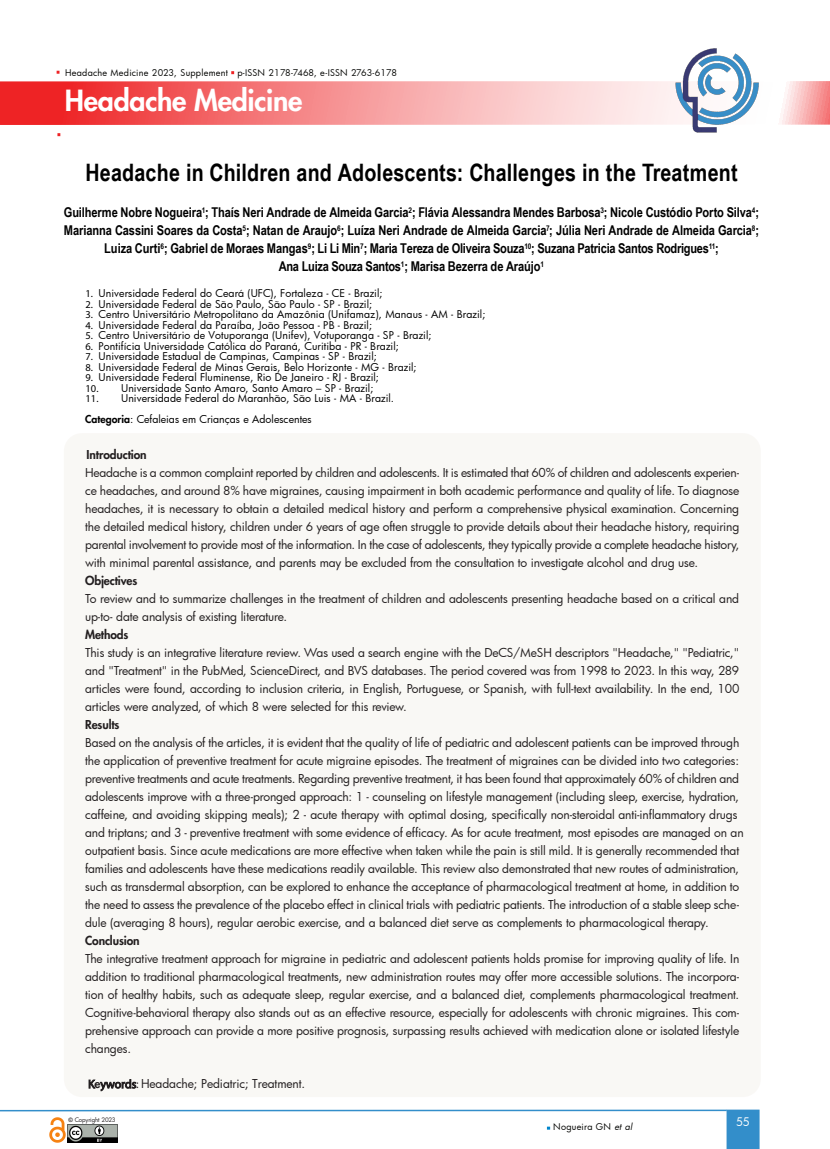
<style>
.page{position:relative;width:830px;height:1149px;background:#fff}
.page>*{position:absolute;margin:0;border:0;box-sizing:border-box;transform-origin:0 0}
.t1{font:800 28.5px "Futura";letter-spacing:-.01em;color:#fff}
.t2{font:700 24px "Arial Narrow";letter-spacing:.01em;color:#000}
.t3{font:700 13.5px/18px "Arial Narrow";letter-spacing:-.005em;color:#000;text-align:center}
.texto{font:12px/18px "Futura";letter-spacing:-.01em;color:#231f20}
.t4{font:11.55px "Futura";color:#fff}
.texto-2{font:10.5px "Futura";letter-spacing:.005em;color:#000}
.t5{font:9px "Futura";letter-spacing:.03em;color:#040503}
.t6{font:6px "Futura";letter-spacing:-.02em;color:#231f20}
.s1{font-family:"Myriad Pro"}
.s2{font-weight:800}
.s3{font-family:"Arial";font-weight:700}
.s4{font-style:italic}
</style>
<div class="page">
<svg style="left:0;top:81px;width:829px;height:44px;background:#f69394"></svg>
<svg style="left:726px;top:1109px;width:33px;height:39px"></svg>
<hr style="left:0;top:1109px;width:726px;height:1px;background:#338eca">
<img style="left:67px;top:1124px;width:50px;height:18px">
<img style="left:49px;top:1117px;width:17px;height:25px">
<img style="left:674px;top:48px;width:85px;height:85px">
<div style="left:64px;top:433px;width:696px;height:663px;background:#f9f8f5;border-radius:18px"></div>
<p class="t5" style="left:65px;top:66px;width:333px">Headache Medicine 2023, Supplement p-ISSN 2178-7468, e-ISSN 2763-6178</p>
<h1 class="t1" style="left:65px;top:83px;width:239px">Headache Medicine</h1>
<p class="t2" style="left:85px;top:155px;width:653px">Headache in Children and Adolescents: Challenges in the Treatment</p>
<p class="t3" style="left:64px;top:203px;width:696px">Guilherme Nobre Nogueira<sup>1</sup>; Thaís Neri Andrade de Almeida Garcia<sup>2</sup>; Flávia Alessandra Mendes Barbosa<sup>3</sup>; Nicole Custódio Porto Silva<sup>4</sup>; Marianna Cassini Soares da Costa<sup>5</sup>; Natan de Araujo<sup>6</sup>; Luíza Neri Andrade de Almeida Garcia<sup>7</sup>; Júlia Neri Andrade de Almeida Garcia<sup>8</sup>; Luiza Curti<sup>6</sup>; Gabriel de Moraes Mangas<sup>9</sup>; Li Li Min<sup>7</sup>; Maria Tereza de Oliveira Souza<sup>10</sup>; Suzana Patricia Santos Rodrigues<sup>11</sup>;<br>Ana Luiza Souza Santos<sup>1</sup>; Marisa Bezerra de Araújo<sup>1</sup></p>
<p class="texto-2" style="left:85px;top:286px;width:299px"><span class="s1">1.</span> Universidade Federal do Ceará (UFC), Fortaleza - CE - Bra<span class="s1">z</span>il;</p>
<p class="texto-2" style="left:85px;top:297px;width:288px"><span class="s1">2.</span> Universidade Federal de São Paulo, São Paulo - SP - Bra<span class="s1">z</span>il;</p>
<p class="texto-2" style="left:85px;top:307px;width:401px"><span class="s1">3.</span> Centro Universitário Metropolitano da Amazônia (Unifamaz), Manaus - AM - Bra<span class="s1">z</span>il;</p>
<p class="texto-2" style="left:85px;top:318px;width:288px"><span class="s1">4.</span> Universidade Federal da Paraíba, João Pessoa - PB - Bra<span class="s1">z</span>il;</p>
<p class="texto-2" style="left:85px;top:328px;width:347px"><span class="s1">5.</span> Centro Universitário de Votuporanga (Unifev), Votuporanga - SP - Bra<span class="s1">z</span>il;</p>
<p class="texto-2" style="left:85px;top:339px;width:315px"><span class="s1">6.</span> Pontifícia Universidade Católica do Paraná, Curitiba - PR - Bra<span class="s1">z</span>il;</p>
<p class="texto-2" style="left:85px;top:349px;width:293px"><span class="s1">7.</span> Universidade Estadual de Campinas, Campinas - SP - Bra<span class="s1">z</span>il;</p>
<p class="texto-2" style="left:85px;top:360px;width:333px"><span class="s1">8.</span> Universidade Federal de Minas Gerais, Belo Horizonte - MG - Bra<span class="s1">z</span>il;</p>
<p class="texto-2" style="left:85px;top:370px;width:295px"><span class="s1">9.</span> Universidade Federal Fluminense, Rio De Janeiro - RJ - Bra<span class="s1">z</span>il;</p>
<p class="texto-2" style="left:85px;top:381px;width:289px"><span class="s1">10.</span> Universidade Santo Amaro, Santo Amaro – SP - Bra<span class="s1">z</span>il;</p>
<p class="texto-2" style="left:85px;top:391px;width:310px"><span class="s1">11.</span> Universidade Federal do Maranhão, São Luis - MA - Bra<span class="s1">z</span>il.</p>
<p class="texto-2" style="left:85px;top:412px;width:228px"><span class="s2">Categoria</span>: Cefaleias em Crianças e Adolescentes</p>
<p class="texto" style="left:85px;top:445px;width:659px"><span class="s2">Introduction<br></span>Headache is a common complaint reported by children and adolescents. It is estimated that 60% of children and adolescents experien&shy;ce headaches, and around 8% have migraines, causing impairment in both academic performance and quality of life. To diagnose headaches, it is necessary to obtain a detailed medical history and perform a comprehensive physical examination. Concerning the detailed medical history, children under 6 years of age often struggle to provide details about their headache history, requiring parental involvement to provide most of the information. In the case of adolescents, they typically provide a complete headache history, with minimal parental assistance, and parents may be excluded from the consultation to investigate alcohol and drug use.<br><span class="s2">Objectives<br></span>To review and to summarize challenges in the treatment of children and adolescents presenting headache based on a critical and up-to- date analysis of existing literature.<br><span class="s2">Methods<br></span>This study is an integrative literature review. Was used a search engine with the DeCS/MeSH descriptors "Headache," "Pediatric," and "Treatment" in the PubMed, ScienceDirect, and BVS databases. The period covered was from 1998 to 2023. In this way, 289 articles were found, according to inclusion criteria, in English, Portuguese, or Spanish, with full-text availability. In the end, 100 articles were analyzed, of which 8 were selected for this review.<br><span class="s2">Results<br></span>Based on the analysis of the articles, it is evident that the quality of life of pediatric and adolescent patients can be improved through the application of preventive treatment for acute migraine episodes. The treatment of migraines can be divided into two categories: preventive treatments and acute treatments. Regarding preventive treatment, it has been found that approximately 60% of children and adolescents improve with a three-pronged approach: 1 - counseling on lifestyle management (including sleep, exercise, hydration, caffeine, and avoiding skipping meals); 2 - acute therapy with optimal dosing, specifically non-steroidal anti-inflammatory drugs and triptans; and 3 - preventive treatment with some evidence of efficacy. As for acute treatment, most episodes are managed on an outpatient basis. Since acute medications are more effective when taken while the pain is still mild. It is generally recommended that families and adolescents have these medications readily available. This review also demonstrated that new routes of administration, such as transdermal absorption, can be explored to enhance the acceptance of pharmacological treatment at home, in addition to the need to assess the prevalence of the placebo effect in clinical trials with pediatric patients. The introduction of a stable sleep sche&shy;dule (averaging 8 hours), regular aerobic exercise, and a balanced diet serve as complements to pharmacological therapy.<br><span class="s2">Conclusion<br></span>The integrative treatment approach for migraine in pediatric and adolescent patients holds promise for improving quality of life. In addition to traditional pharmacological treatments, new administration routes may offer more accessible solutions. The incorpora&shy;tion of healthy habits, such as adequate sleep, regular exercise, and a balanced diet, complements pharmacological treatment.<br>Cognitive-behavioral therapy also stands out as an effective resource, especially for adolescents with chronic migraines. This com&shy;prehensive approach can provide a more positive prognosis, surpassing results achieved with medication alone or isolated lifestyle changes.</p>
<p class="texto" style="left:88px;top:1074px;width:218px"><span class="s1">K</span><span class="s2">e</span><span class="s1">ywords:</span> Headache; Pediatric; Treatment.</p>
<p class="t6" style="left:69px;top:1114px;width:48px"><span class="s3">©</span> Copyright 2023</p>
<p class="t5" style="left:553px;top:1120px;width:82px">Nogueira GN <span class="s4">et al</span></p>
<p class="t4" style="left:735px;top:1113px;width:15px">55</p>
</div>
